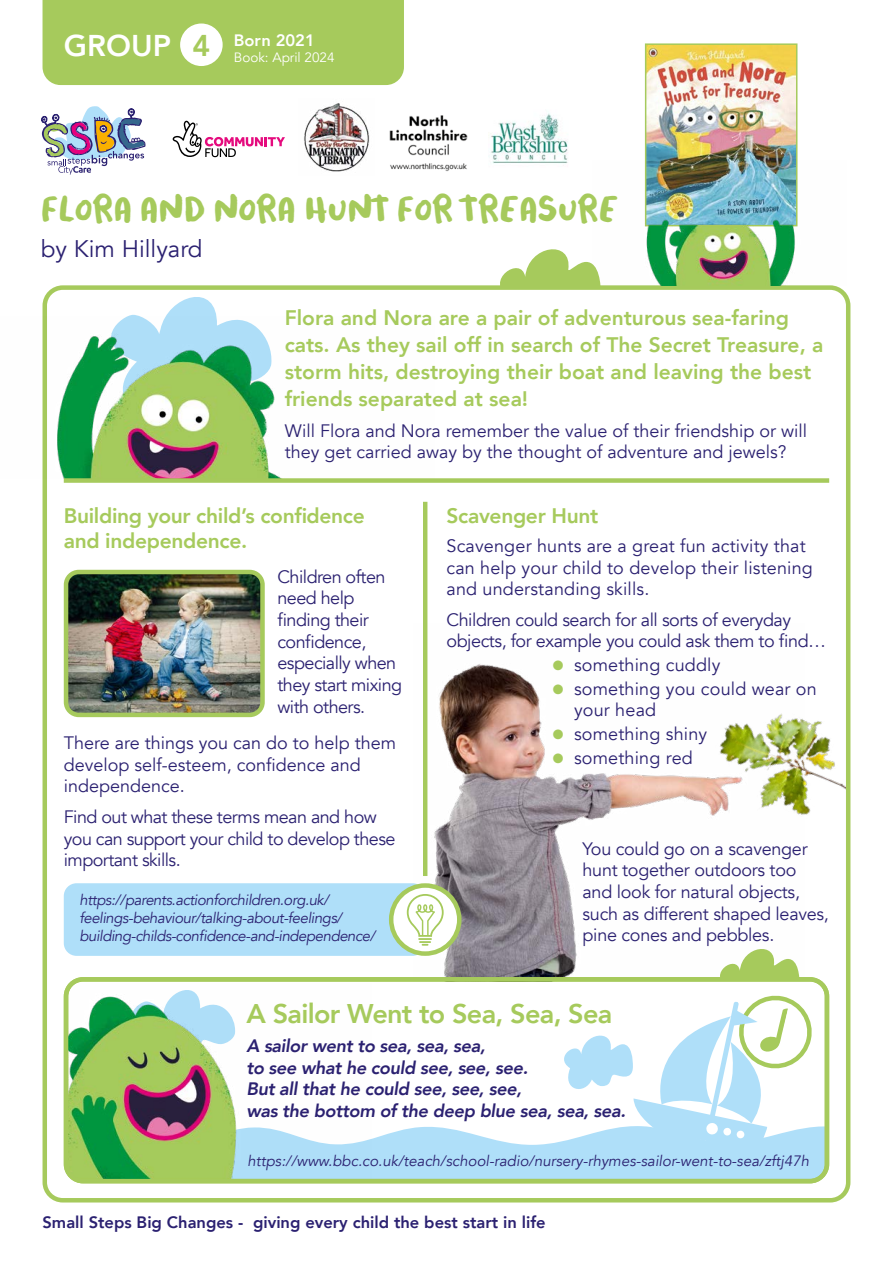
<style>
.page{position:relative;width:893px;height:1263px;background:#fff}
.page>*{position:absolute;margin:0;border:0;box-sizing:border-box;transform-origin:0 0}
.t1{font:37.5px "Finger Paint";color:#a6ca5c}
.t2{font:800 30px "Avenir";color:#fff}
.t3{font:800 30px "Avenir";color:#a6ca5c}
.t4{font:800 27px "Avenir";letter-spacing:-.025em;color:#a6ca5c}
.t5{font:24px "Avenir";color:#2b2171}
.t6{font:800 21px/27px "Avenir";color:#a6ca5c}
.t7{font:18px/21.6px "Avenir";letter-spacing:-.015em;color:#2b2171}
.t8{font:18px/21.6px "Avenir";letter-spacing:.01em;color:#2b2171}
.t9{font:italic 800 18px/21.6px "Avenir";letter-spacing:-.02em;color:#2b2171}
.t10{font:800 16.5px "Avenir";color:#2b2171}
.t11{font:800 16.5px "Avenir";color:#fff}
.t12{font:italic 15px/18px "Avenir";letter-spacing:-.03em;color:#2b2171}
.t13{font:italic 15px "Avenir";color:#2b2171}
.t14{font:13.5px "Avenir";color:#fff}
.s1{color:#a6ca5c}
</style>
<div class="page">
<img style="left:805px;top:628px;width:46px;height:187px">
<div style="left:850px;top:738px;width:43px;height:183px;background:#fff"></div>
<img style="left:416px;top:624px;width:389px;height:353px">
<svg style="left:129px;top:297px;width:88px;height:19px"></svg>
<div style="left:64px;top:883px;width:361px;height:73px;background:#afdff9;border-radius:13px"></div>
<div style="left:43px;top:285px;width:807px;height:917px;border:4px solid #a6ca5c;border-radius:18px"></div>
<div style="left:64px;top:977px;width:765px;height:206px;border:4px solid #a6ca5c;border-radius:17px"></div>
<svg style="left:391px;top:885px;width:68px;height:68px"></svg>
<svg style="left:406px;top:893px;width:38px;height:53px"></svg>
<div style="left:389px;top:883px;width:72px;height:73px;border:4px solid #a6ca5c;border-radius:50%"></div>
<img style="left:648px;top:46px;width:146px;height:114px">
<div style="left:645px;top:43px;width:152px;height:183px;border:2px solid #a6ca5c"></div>
<img style="left:644px;top:160px;width:154px;height:125px">
<div style="left:43px;top:0;width:361px;height:85px;background:#a6ca5c"></div>
<div style="left:180px;top:24px;width:43px;height:42px;background:#fff;border-radius:50%"></div>
<img style="left:42px;top:316px;width:239px;height:163px">
<hr style="left:423px;top:502px;width:4px;height:374px;background:#a6ca5c">
<svg style="left:41px;top:106px;width:105px;height:69px"></svg>
<svg style="left:173px;top:121px;width:112px;height:36px"></svg>
<img style="left:304px;top:103px;width:66px;height:69px">
<img style="left:389px;top:115px;width:79px;height:57px">
<img style="left:488px;top:113px;width:80px;height:51px">
<svg style="left:500px;top:249px;width:101px;height:39px"></svg>
<img style="left:69px;top:575px;width:191px;height:137px">
<div style="left:64px;top:570px;width:201px;height:147px;border:4px solid #a6ca5c;border-radius:13px"></div>
<div style="left:64px;top:478px;width:765px;height:5px;background:#a6ca5c"></div>
<svg style="left:720px;top:949px;width:80px;height:31px"></svg>
<svg style="left:66px;top:989px;width:761px;height:192px"></svg>
<p class="t2" style="left:64px;top:22px;width:109px">GROUP</p>
<p class="t3" style="left:192px;top:22px;width:19px">4</p>
<p class="t11" style="left:234px;top:27px;width:82px">Born 2021</p>
<p class="t14" style="left:234px;top:49px;width:102px">Book: April 2024</p>
<p class="t1" style="left:41px;top:184px;width:579px">FLORA AND NORA HUNT FOR TREASURE</p>
<p class="t5" style="left:41px;top:234px;width:163px">by Kim Hillyard</p>
<p class="t6" style="left:285px;top:304px;width:540px">Flora and Nora are a pair of adventurous sea-faring cats. As they sail off in search of The Secret Treasure, a storm hits, destroying their boat and leaving the best friends separated at sea!</p>
<p class="t7" style="left:285px;top:420px;width:524px">Will Flora and Nora remember the value of their friendship or will they get carried away by the thought of adventure and jewels?</p>
<p class="t6" style="left:64px;top:503px;width:302px;line-height:25.2px">Building your child’s confidence and independence.</p>
<p class="t7" style="left:277px;top:566px;width:120px">Children often need help finding their confidence, especially when</p>
<p class="t7" style="left:64px;top:688px;width:334px;line-height:36.6px;text-indent:214px">with others.<br>There are things you can do to help them</p>
<p class="t7" style="left:64px;top:754px;width:299px">develop self-esteem, confidence and independence.</p>
<p class="t7" style="left:64px;top:806px;width:333px">Find out what these terms mean and how you can support your child to develop these important skills.</p>
<p class="t12" style="left:80px;top:891px;width:297px">https://parents.actionforchildren.org.uk/ feelings-behaviour/talking-about-feelings/ building-childs-confidence-and-independence/</p>
<p class="t7" style="left:277px;top:674px;width:126px">they start mixing</p>
<p class="t6" style="left:446px;top:502px;width:153px">Scavenger Hunt</p>
<p class="t8" style="left:446px;top:535px;width:368px">Scavenger hunts are a great fun activity that can help your child to develop their listening and understanding skills.</p>
<p class="t7" style="left:446px;top:609px;width:381px">Children could search for all sorts of everyday objects, for example you could ask them to find…</p>
<p class="t8" style="left:553px;top:654px;width:169px"><span class="s1">●</span> something cuddly</p>
<p class="t8" style="left:574px;top:678px;width:244px;text-indent:-21px"><span class="s1">●</span> something you could wear on your head</p>
<p class="t8" style="left:553px;top:723px;width:156px"><span class="s1">●</span> something shiny</p>
<p class="t8" style="left:553px;top:747px;width:142px"><span class="s1">●</span> something red</p>
<p class="t7" style="left:583px;top:838px;width:248px">You could go on a scavenger hunt together outdoors too and look for natural objects, such as different shaped leaves, pine cones and pebbles.</p>
<h3 class="t4" style="left:247px;top:992px;width:367px">A Sailor Went to Sea, Sea, Sea</h3>
<p class="t9" style="left:246px;top:1035px;width:381px">A sailor went to sea, sea, sea,<br>to see what he could see, see, see.<br>But all that he could see, see, see,<br>was the bottom of the deep blue sea, sea, sea.</p>
<p class="t13" style="left:247px;top:1151px;width:563px">https://www.bbc.co.uk/teach/school-radio/nursery-rhymes-sailor-went-to-sea/zftj47h</p>
<p class="t10" style="left:43px;top:1210px;width:505px">Small Steps Big Changes - giving every child the best start in life</p>
</div>
